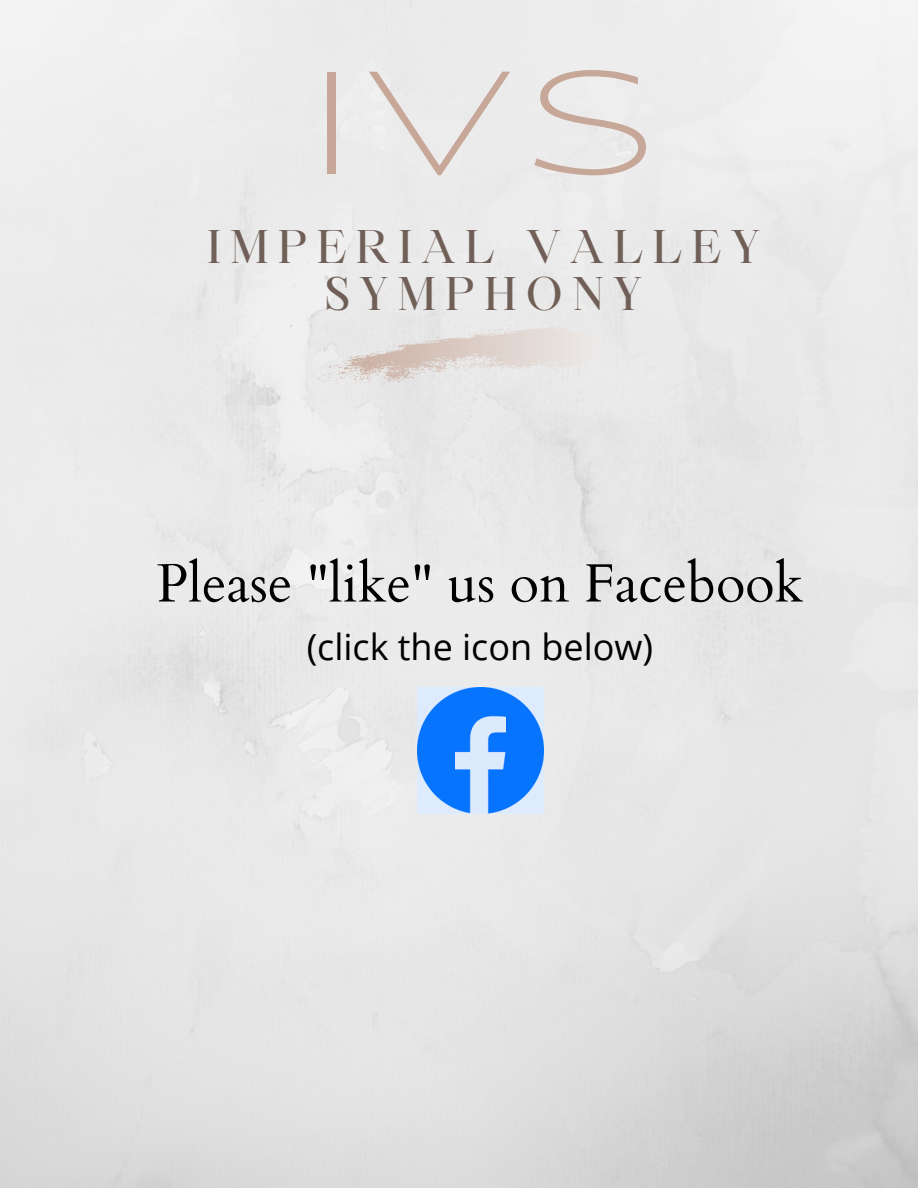
<style>
.page{position:relative;width:918px;height:1188px;background:#fff}
.page>*{position:absolute;margin:0;border:0;box-sizing:border-box;transform-origin:0 0}
.t1{font:200 expanded 145.65px "Balgin";color:#c6a798}
.t2{font:54px "Cardo";color:#000}
.t3{font:45.3px "Maharlika";letter-spacing:.2em;color:#705f57}
.t4{font:36px "Open Sans";color:#000}
</style>
<div class="page">
<img style="left:0;top:0;width:918px;height:1188px">
<img style="left:417px;top:687px;width:126px;height:126px">
<svg style="left:317px;top:325px;width:299px;height:60px"></svg>
<p class="t1" style="left:310px;top:64px;width:348px">IVS</p>
<p class="t3" style="left:207px;top:229px;width:554px">IMPERIAL VALLEY</p>
<p class="t3" style="left:325px;top:275px;width:319px">SYMPHONY</p>
<p class="t2" style="left:156px;top:548px;width:648px">Please "like" us on Facebook</p>
<p class="t4" style="left:307px;top:622px;width:348px">(click the icon below)</p>
</div>
